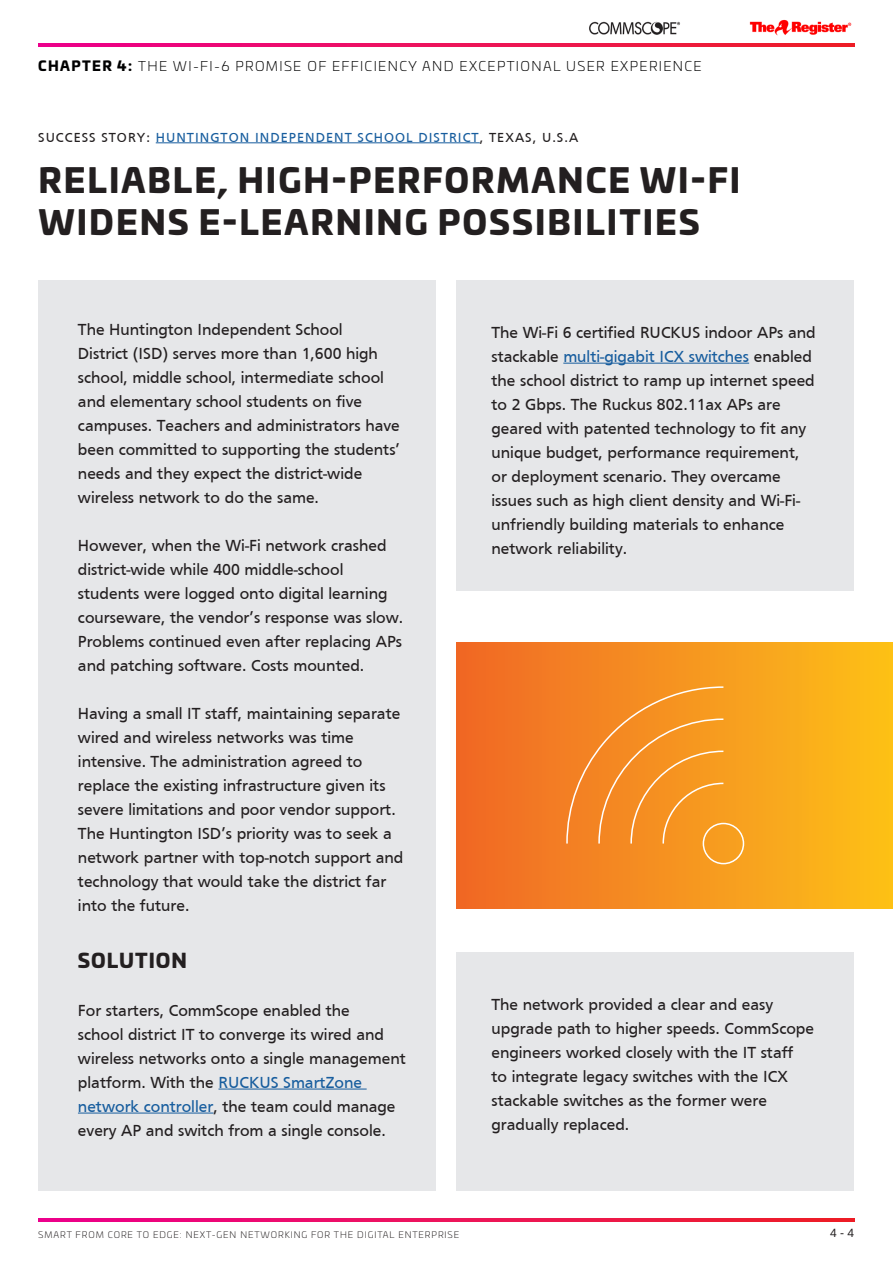
<style>
.page{position:relative;width:893px;height:1263px;background:#fff}
.page>*{position:absolute;margin:0;border:0;box-sizing:border-box;transform-origin:0 0}
.t1{font:900 33px/42px "Univia Pro";letter-spacing:.06em;color:#231f20}
.t2{font:900 19.5px "Univia Pro";letter-spacing:.05em;color:#231f20}
.t3{font:16.5px/24px "Frutiger";color:#231f20}
.t4{font:300 13.5px "Univia Pro";letter-spacing:.1em;color:#000001}
.t5{font:13.5px "Frutiger";letter-spacing:.075em;color:#175d9e}
.t6{font:12px "Arimo";color:#231f20}
.t7{font:300 9px "Univia Pro";letter-spacing:.1em;color:#231f20}
.s1{font-weight:900}
.s2{color:#231f20}
.s3{color:#175d9e}
</style>
<div class="page">
<img style="left:749px;top:19px;width:103px;height:17px">
<img style="left:589px;top:21px;width:91px;height:14px">
<img style="left:38px;top:1218px;width:817px;height:3px">
<img style="left:38px;top:43px;width:817px;height:3px">
<div style="left:38px;top:281px;width:398px;height:910px;background:#e6e7e9"></div>
<div style="left:456px;top:952px;width:398px;height:239px;background:#e6e7e9"></div>
<div style="left:456px;top:281px;width:398px;height:310px;background:#e6e7e9"></div>
<hr style="left:156px;top:142px;width:324px;height:1px;background:#175d9e">
<hr style="left:218px;top:1089px;width:149px;height:1px;background:#175d9e">
<hr style="left:78px;top:1113px;width:135px;height:1px;background:#175d9e">
<hr style="left:563px;top:363px;width:186px;height:1px;background:#175d9e">
<div style="left:456px;top:642px;width:436px;height:267px;background:linear-gradient(to right,#f06726,#fdc018)"></div>
<svg style="left:565px;top:686px;width:180px;height:179px;background:#f59328"></svg>
<p class="t4" style="left:38px;top:57px;width:665px"><span class="s1">CHAPTER 4:</span> THE WI-FI-6 PROMISE OF EFFICIENCY AND EXCEPTIONAL USER EXPERIENCE</p>
<p class="t5" style="left:38px;top:130px;width:541px"><span class="s2">SUCCESS STORY:</span> HUNTINGTON INDEPENDENT SCHOOL DISTRICT<span class="s2">, TEXAS, U.S.A</span></p>
<p class="t1" style="left:38px;top:157px;width:703px">RELIABLE, HIGH-PERFORMANCE WI-FI<br>WIDENS E-LEARNING POSSIBILITIES</p>
<p class="t3" style="left:78px;top:317px;width:324px">The Huntington Independent School<br>District (ISD) serves more than 1,600 high school, middle school, intermediate school and elementary school students on five campuses. Teachers and administrators have been committed to supporting the students’ needs and they expect the district-wide wireless network to do the same.</p>
<p class="t3" style="left:78px;top:533px;width:327px">However, when the Wi-Fi network crashed district-wide while 400 middle-school students were logged onto digital learning courseware, the vendor’s response was slow.<br>Problems continued even after replacing APs and patching software. Costs mounted.</p>
<p class="t3" style="left:78px;top:701px;width:327px">Having a small IT staff, maintaining separate wired and wireless networks was time intensive. The administration agreed to replace the existing infrastructure given its severe limitations and poor vendor support.<br>The Huntington ISD’s priority was to seek a network partner with top-notch support and technology that would take the district far into the future.</p>
<p class="t2" style="left:78px;top:945px;width:110px">SOLUTION</p>
<p class="t3" style="left:78px;top:998px;width:329px">For starters, CommScope enabled the<br>school district IT to converge its wired and wireless networks onto a single management platform. With the <span class="s3">RUCKUS SmartZone network controller</span>, the team could manage every AP and switch from a single console.</p>
<p class="t3" style="left:491px;top:321px;width:326px">The Wi-Fi 6 certified RUCKUS indoor APs and stackable <span class="s3">multi-gigabit ICX switches</span> enabled the school district to ramp up internet speed to 2 Gbps. The Ruckus 802.11ax APs are geared with patented technology to fit any unique budget, performance requirement, or deployment scenario. They overcame issues such as high client density and Wi-Fi&shy;unfriendly building materials to enhance network reliability.</p>
<p class="t3" style="left:491px;top:993px;width:324px">The network provided a clear and easy upgrade path to higher speeds. CommScope engineers worked closely with the IT staff<br>to integrate legacy switches with the ICX stackable switches as the former were gradually replaced.</p>
<p class="t7" style="left:38px;top:1228px;width:422px">SMART FROM CORE TO EDGE: NEXT-GEN NETWORKING FOR THE DIGITAL ENTERPRISE</p>
<p class="t6" style="left:830px;top:1225px;width:26px">4 - 4</p>
</div>
